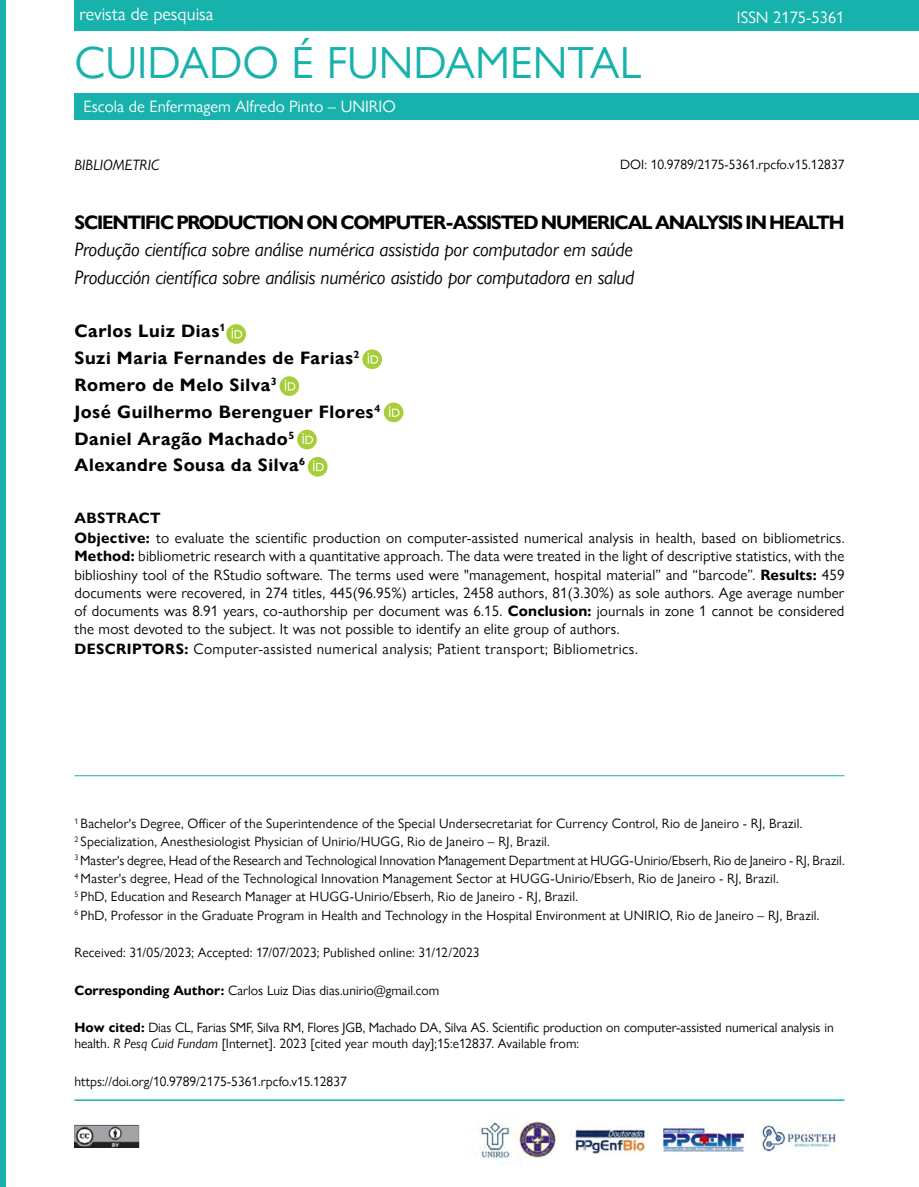
<style>
.page{position:relative;width:919px;height:1187px;background:#fff}
.page>*{position:absolute;margin:0;border:0;box-sizing:border-box;transform-origin:0 0}
.t1{font:45px "Gill Sans Nova";color:#17b2ab}
.t2{font:italic 19.5px/27.6px "Gill Sans Nova";letter-spacing:-.01em;color:#010202}
.t3{font:700 19.5px "Gill Sans Nova";letter-spacing:-.06em;color:#010202}
.t4{font:700 18px/26.7px "Gill Sans Nova";letter-spacing:.03em;color:#010202}
.t5{font:18px "Gill Sans Nova";color:#fff}
.t6{font:16.5px "Gill Sans Nova";color:#fff}
.t7{font:15px/18px "Gill Sans Nova";letter-spacing:.01em;color:#010202}
.t8{font:italic 15px "Gill Sans Nova";color:#000}
.t9{font:13.5px/18.3px "Gill Sans Nova";letter-spacing:.01em;color:#000}
.s1{font-weight:700}
.s2{font-style:italic}
</style>
<div class="page">
<div style="left:74px;top:0;width:844px;height:31px;background:#17b2ab"></div>
<div style="left:74px;top:93px;width:844px;height:27px;background:#17b2ab"></div>
<div style="left:0;top:0;width:5px;height:1186px;background:#17b2ab"></div>
<img style="left:74px;top:1124px;width:66px;height:23px">
<hr style="left:74px;top:1099px;width:770px;height:1px;background:#17b2ab">
<img style="left:478px;top:1122px;width:37px;height:41px">
<img style="left:572px;top:1129px;width:76px;height:24px">
<img style="left:663px;top:1127px;width:81px;height:24px">
<img style="left:519px;top:1121px;width:38px;height:37px">
<img style="left:760px;top:1125px;width:77px;height:26px">
<hr style="left:74px;top:775px;width:770px;height:1px;background:#17b2ab">
<svg style="left:226px;top:324px;width:20px;height:20px"></svg>
<svg style="left:231px;top:328px;width:11px;height:10px"></svg>
<svg style="left:362px;top:349px;width:20px;height:20px"></svg>
<svg style="left:367px;top:353px;width:11px;height:10px"></svg>
<svg style="left:279px;top:376px;width:20px;height:20px"></svg>
<svg style="left:285px;top:380px;width:10px;height:10px"></svg>
<div style="left:384px;top:402px;width:19px;height:20px;background:#a6ce39;border-radius:50%"></div>
<svg style="left:389px;top:406px;width:10px;height:11px"></svg>
<div style="left:297px;top:429px;width:20px;height:20px;background:#a6ce39;border-radius:50%"></div>
<svg style="left:302px;top:433px;width:11px;height:11px"></svg>
<div style="left:308px;top:457px;width:19px;height:19px;background:#a6ce39;border-radius:50%"></div>
<svg style="left:313px;top:460px;width:11px;height:11px"></svg>
<h3 class="t5" style="left:79px;top:3px;width:135px">revista de pesquisa</h3>
<h1 class="t1" style="left:74px;top:35px;width:568px">CUIDADO É FUNDAMENTAL</h1>
<p class="t6" style="left:84px;top:97px;width:313px">Escola de Enfermagem Alfredo Pinto – UNIRIO</p>
<p class="t6" style="left:736px;top:7px;width:109px">ISSN 2175-5361</p>
<p class="t8" style="left:74px;top:156px;width:86px">BIBLIOMETRIC</p>
<p class="t9" style="left:620px;top:155px;width:226px">DOI: 10.9789/2175-5361.rpcfo.v15.12837</p>
<h2 class="t3" style="left:74px;top:210px;width:771px">SCIENTIFIC PRODUCTION ON COMPUTER-ASSISTED NUMERICAL ANALYSIS IN HEALTH</h2>
<h2 class="t2" style="left:74px;top:235px;width:561px">Produção científica sobre análise numérica assistida por computador em saúde<br>Producción científica sobre análisis numérico asistido por computadora en salud</h2>
<h3 class="t4" style="left:74px;top:318px;width:307px">Carlos Luiz Dias<sup>1<br></sup>Suzi Maria Fernandes de Farias<sup>2<br></sup>Romero de Melo Silva<sup>3<br></sup>José Guilhermo Berenguer Flores<sup>4<br></sup>Daniel Aragão Machado<sup>5<br></sup>Alexandre Sousa da Silva<sup>6</sup></h3>
<p class="t7" style="left:74px;top:508px;width:771px;line-height:20.1px"><span class="s1">ABSTRACT<br>Objective:</span> to evaluate the scientific production on computer-assisted numerical analysis in health, based on bibliometrics.</p>
<p class="t7" style="left:74px;top:547px;width:771px;text-align:justify"><span class="s1">Method:</span> bibliometric research with a quantitative approach. The data were treated in the light of descriptive statistics, with the biblioshiny tool of the RStudio software. The terms used were "management, hospital material” and “barcode”. <span class="s1">Results:</span> 459 documents were recovered, in 274 titles, 445(96.95%) articles, 2458 authors, 81(3.30%) as sole authors. Age average number of documents was 8.91 years, co-authorship per document was 6.15. <span class="s1">Conclusion:</span> journals in zone 1 cannot be considered the most devoted to the subject. It was not possible to identify an elite group of authors.</p>
<p class="t7" style="left:74px;top:639px;width:565px"><span class="s1">DESCRIPTORS:</span> Computer-assisted numerical analysis; Patient transport; Bibliometrics.</p>
<p class="t9" style="left:74px;top:814px;width:771px"><sup>1</sup> Bachelor's Degree, Officer of the Superintendence of the Special Undersecretariat for Currency Control, Rio de Janeiro - RJ, Brazil.<br><sup>2</sup> Specialization, Anesthesiologist Physician of Unirio/HUGG, Rio de Janeiro – RJ, Brazil.<br><sup>3</sup> Master's degree, Head of the Research and Technological Innovation Management Department at HUGG-Unirio/Ebserh, Rio de Janeiro - RJ, Brazil.<br><sup>4</sup> Master's degree, Head of the Technological Innovation Management Sector at HUGG-Unirio/Ebserh, Rio de Janeiro - RJ, Brazil.<br><sup>5</sup> PhD, Education and Research Manager at HUGG-Unirio/Ebserh, Rio de Janeiro - RJ, Brazil.<br><sup>6</sup> PhD, Professor in the Graduate Program in Health and Technology in the Hospital Environment at UNIRIO, Rio de Janeiro – RJ, Brazil.</p>
<p class="t9" style="left:74px;top:943px;width:407px">Received: 31/05/2023; Accepted: 17/07/2023; Published online: 31/12/2023</p>
<p class="t9" style="left:74px;top:980px;width:366px"><span class="s1">Corresponding Author:</span> Carlos Luiz Dias dias.unirio@gmail.com</p>
<p class="t9" style="left:74px;top:1019px;width:760px;line-height:16.2px"><span class="s1">How cited:</span> Dias CL, Farias SMF, Silva RM, Flores JGB, Machado DA, Silva AS. Scientific production on computer-assisted numerical analysis in health. <span class="s2">R Pesq Cuid Fundam</span> [Internet]. 2023 [cited year mouth day];15:e12837. Available from:</p>
<p class="t9" style="left:74px;top:1071px;width:274px">https://doi.org/10.9789/2175-5361.rpcfo.v15.12837</p>
</div>
